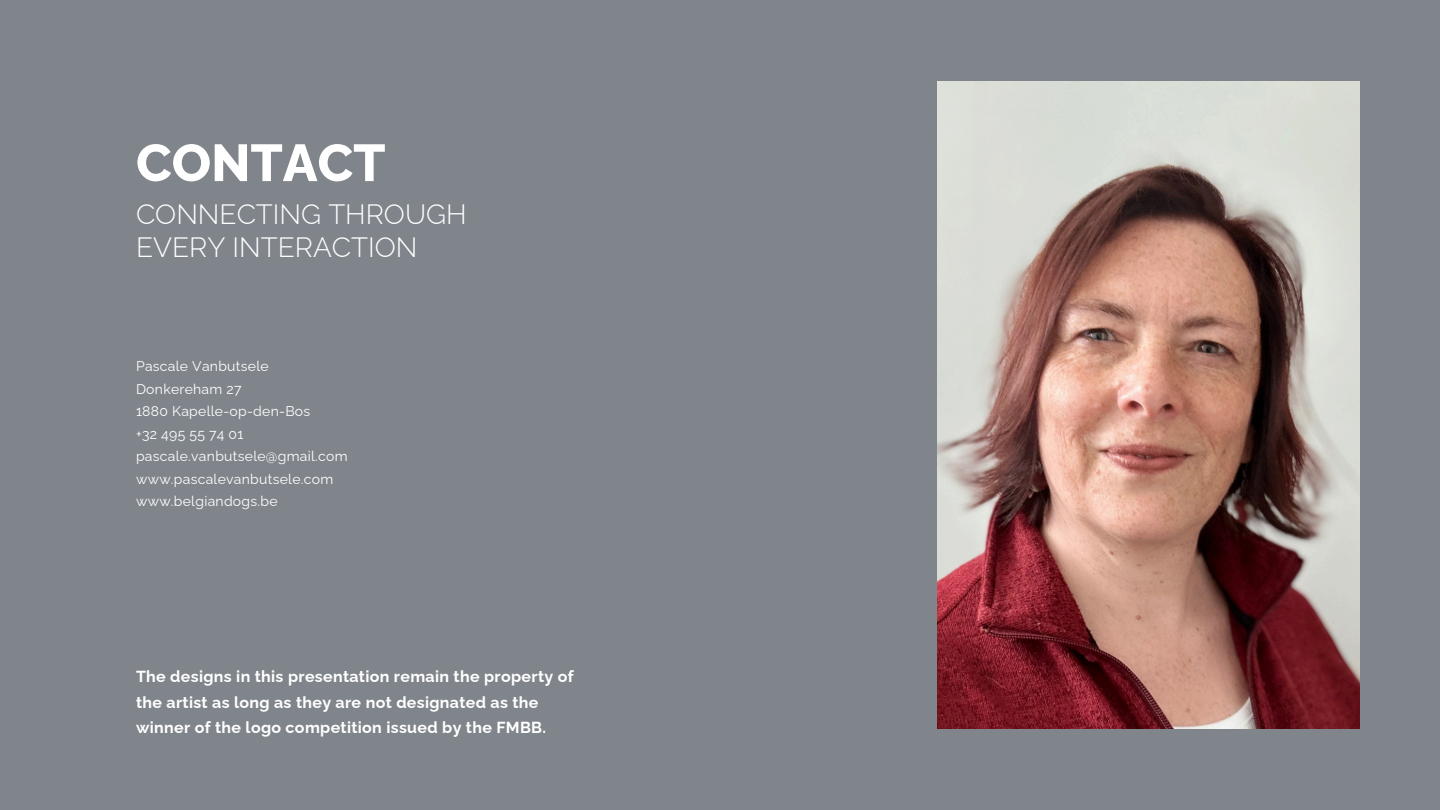
<style>
.page{position:relative;width:1440px;height:810px;background:#80858b}
.page>*{position:absolute;margin:0;border:0;box-sizing:border-box;transform-origin:0 0}
.t1{font:800 51.9px "Raleway";color:#fff}
.t2{font:300 28px/33px "Raleway";color:#fff}
.t3{font:700 16px/25.5px "Raleway";letter-spacing:.02em;color:#fff}
.t4{font:14px "Raleway";letter-spacing:.02em;color:#fff}
</style>
<div class="page">
<img style="left:938px;top:81px;width:421px;height:648px">
<p class="t1" style="left:136px;top:132px;width:251px">CONTACT</p>
<p class="t2" style="left:136px;top:198px;width:332px">CONNECTING THROUGH<br>EVERY INTERACTION</p>
<h1 class="t4" style="left:136px;top:358px;width:134px">Pascale Vanbutsele</h1>
<h2 class="t4" style="left:136px;top:381px;width:107px">Donkereham 27</h2>
<p class="t4" style="left:136px;top:403px;width:176px">1880 Kapelle-op-den-Bos</p>
<p class="t4" style="left:136px;top:426px;width:109px">+32 495 55 74 01</p>
<p class="t4" style="left:136px;top:448px;width:213px">pascale.vanbutsele@gmail.com</p>
<p class="t4" style="left:136px;top:471px;width:199px">www.pascalevanbutsele.com</p>
<p class="t4" style="left:136px;top:493px;width:143px">www.belgiandogs.be</p>
<h3 class="t3" style="left:136px;top:664px;width:439px">The designs in this presentation remain the property of the artist as long as they are not designated as the winner of the logo competition issued by the FMBB.</h3>
</div>
